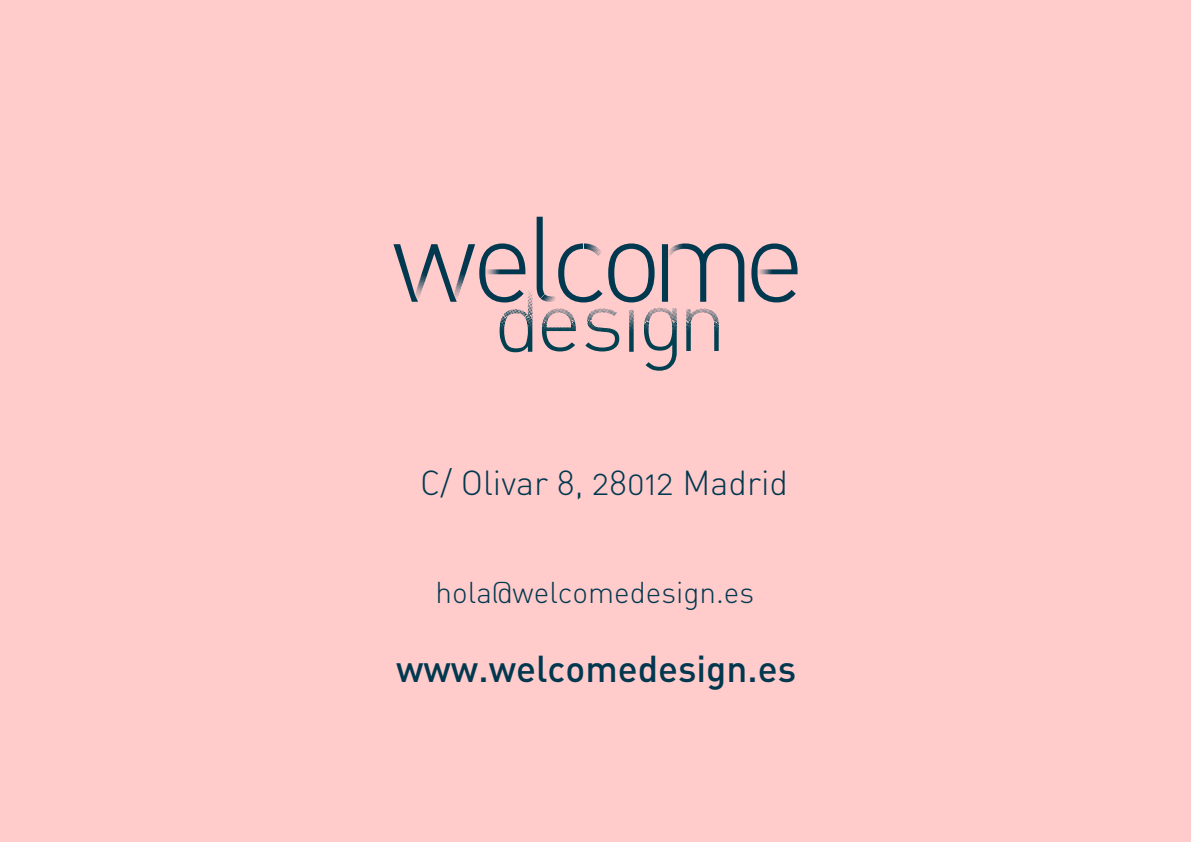
<style>
.page{position:relative;width:1191px;height:842px;background:#ffcbcb}
.page>*{position:absolute;margin:0;border:0;box-sizing:border-box;transform-origin:0 0}
.t1{font:500 37px "DIN";color:#00384f}
.t2{font:34.3px "DIN Light Alternate";color:#00384f}
.t3{font:29.7px "DIN Light Alternate";color:#00384f}
</style>
<div class="page">
<svg style="left:751px;top:243px;width:46px;height:59px"></svg>
<svg style="left:393px;top:217px;width:351px;height:154px"></svg>
<p class="t2" style="left:420px;top:461px;width:369px">C/ Olivar 8, 28012 Madrid</p>
<p class="t3" style="left:435px;top:574px;width:320px">hola@welcomedesign.es</p>
<p class="t1" style="left:396px;top:655px;width:402px">www.welcomedesign.es</p>
</div>
